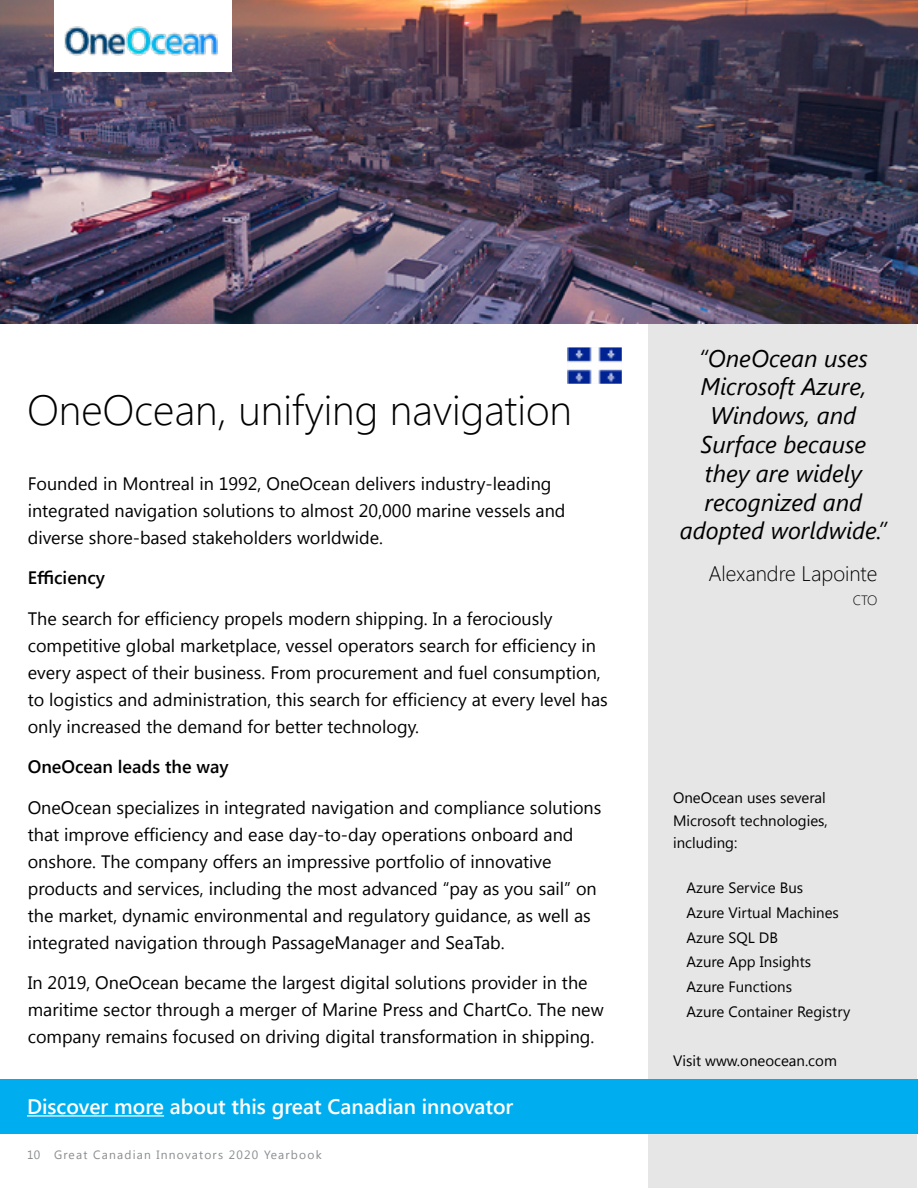
<style>
.page{position:relative;width:918px;height:1188px;background:#fff}
.page>*{position:absolute;margin:0;border:0;box-sizing:border-box;transform-origin:0 0}
.t1{font:300 42px "Segoe UI";color:#000}
.t2{font:italic 24px/28.8px "Segoe UI";color:#000;text-align:center}
.t3{font:600 21px "Segoe UI";color:#fff}
.t4{font:300 21px "Segoe UI";color:#000}
.t5{font:18px/27px "Segoe UI";color:#000}
.t6{font:600 18px "Segoe UI";color:#000}
.t7{font:15px/24.8px "Segoe UI";color:#000}
.t8{font:300 13.5px "Segoe UI";color:#000}
.t9{font:12px "Segoe UI";letter-spacing:.1em;color:#8a8c8e}
</style>
<div class="page">
<div style="left:649px;top:325px;width:268px;height:863px;background:#e6e6e7"></div>
<div style="left:0;top:1079px;width:918px;height:55px;background:#00aeef"></div>
<hr style="left:27px;top:1115px;width:137px;height:2px;background:#fff">
<img style="left:0;top:0;width:918px;height:324px">
<div style="left:54px;top:0;width:177px;height:71px;background:#fff"></div>
<img style="left:64px;top:26px;width:154px;height:30px">
<img style="left:568px;top:348px;width:54px;height:36px">
<h1 class="t1" style="left:27px;top:377px;width:547px">OneOcean, unifying navigation</h1>
<p class="t5" style="left:28px;top:469px;width:539px">Founded in Montreal in 1992, OneOcean delivers industry-leading integrated navigation solutions to almost 20,000 marine vessels and diverse shore-based stakeholders worldwide.</p>
<p class="t6" style="left:28px;top:563px;width:79px">Efficiency</p>
<p class="t5" style="left:28px;top:604px;width:582px">The search for efficiency propels modern shipping. In a ferociously competitive global marketplace, vessel operators search for efficiency in every aspect of their business. From procurement and fuel consumption, to logistics and administration, this search for efficiency at every level has only increased the demand for better technology.</p>
<p class="t6" style="left:28px;top:752px;width:202px">OneOcean leads the way</p>
<p class="t5" style="left:28px;top:793px;width:575px">OneOcean specializes in integrated navigation and compliance solutions that improve efficiency and ease day-to-day operations onboard and onshore. The company offers an impressive portfolio of innovative products and services, including the most advanced “pay as you sail” on the market, dynamic environmental and regulatory guidance, as well as integrated navigation through PassageManager and SeaTab.</p>
<p class="t5" style="left:28px;top:969px;width:577px">In 2019, OneOcean became the largest digital solutions provider in the maritime sector through a merger of Marine Press and ChartCo. The new company remains focused on driving digital transformation in shipping.</p>
<p class="t3" style="left:27px;top:1090px;width:488px">Discover more about this great Canadian innovator</p>
<p class="t9" style="left:27px;top:1147px;width:296px">10 Great Canadian Innovators 2020 Yearbook</p>
<h2 class="t2" style="left:680px;top:343px;width:208px">“OneOcean uses<br>Microsoft Azure,<br>Windows, and<br>Surface because they are widely recognized and adopted worldwide.”</h2>
<p class="t4" style="left:708px;top:557px;width:171px">Alexandre Lapointe</p>
<p class="t8" style="left:853px;top:589px;width:26px">CTO</p>
<p class="t7" style="left:673px;top:786px;width:156px;line-height:22.5px">OneOcean uses several<br>Microsoft technologies, including:</p>
<p class="t7" style="left:687px;top:875px;width:165px">Azure Service Bus<br>Azure Virtual Machines<br>Azure SQL DB<br>Azure App Insights<br>Azure Functions<br>Azure Container Registry</p>
<p class="t7" style="left:673px;top:1048px;width:165px">Visit www.oneocean.com</p>
</div>
